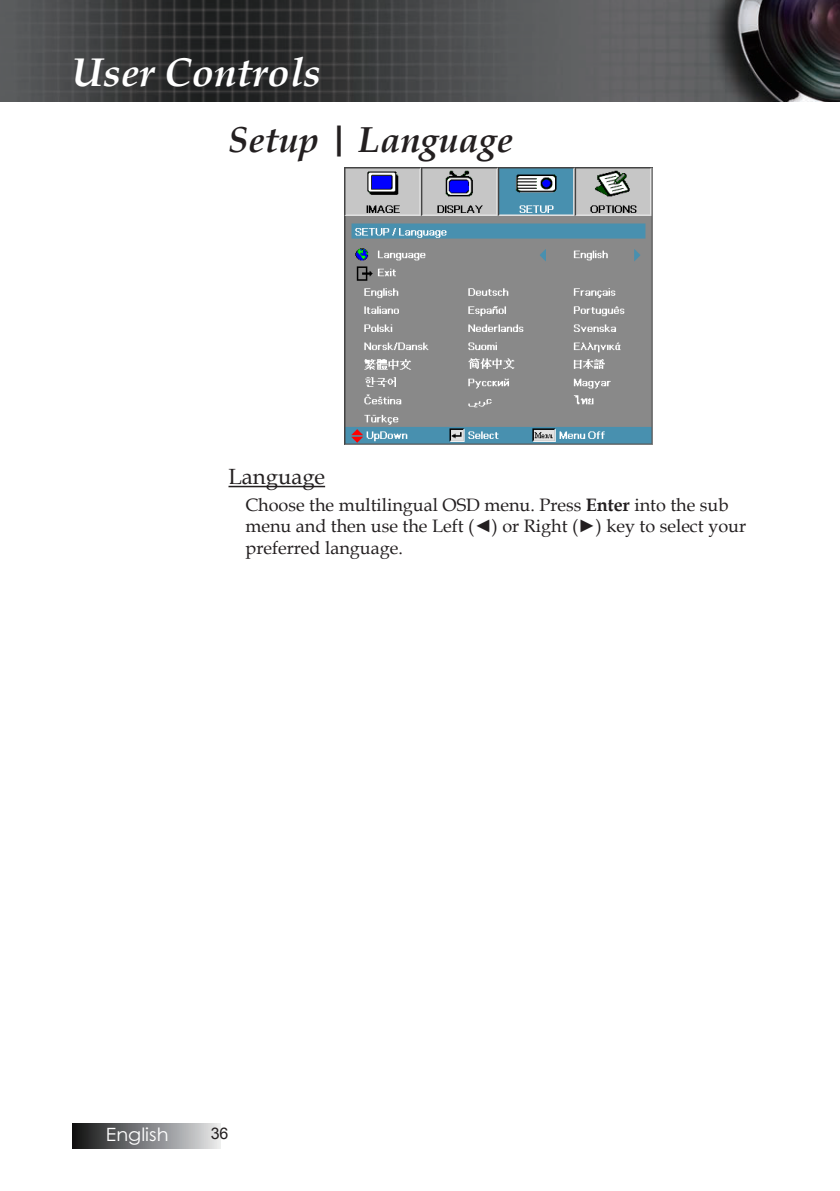
<style>
.page{position:relative;width:840px;height:1191px;background:#fff}
.page>*{position:absolute;margin:0;border:0;box-sizing:border-box;transform-origin:0 0}
.t1{font:italic 700 40px "Book Antiqua";color:#fff}
.t2{font:italic 700 36px "Book Antiqua";color:#231f20}
.t3{font:22px "Book Antiqua";color:#231f20}
.t4{font:18.2px "Century Gothic";color:#fff;scale:1.06 1}
.t5{font:18px/21.6px "Book Antiqua";color:#231f20}
.t6{font:16px "Arial";color:#231f20}
.s1{font-weight:700}
</style>
<div class="page">
<img style="left:0;top:0;width:839px;height:101px">
<svg style="left:73px;top:1147px;width:147px;height:1px"></svg>
<svg style="left:72px;top:1124px;width:148px;height:23px;background:#7c7e7f"></svg>
<hr style="left:228px;top:486px;width:97px;height:1px;background:#231f20">
<img style="left:344px;top:168px;width:307px;height:276px">
<h1 class="t1" style="left:72px;top:44px;width:250px">User Controls</h1>
<h2 class="t2" style="left:228px;top:114px;width:285px">Setup | Language</h2>
<p class="t3" style="left:228px;top:461px;width:98px">Language</p>
<p class="t5" style="left:245px;top:493px;width:502px">Choose the multilingual OSD menu. Press <span class="s1">Enter</span> into the sub menu and then use the Left (◄) or Right (►) key to select your preferred language.</p>
<p class="t4" style="left:106px;top:1122px;width:61px">English</p>
<p class="t6" style="left:210px;top:1122px;width:19px">36</p>
</div>
